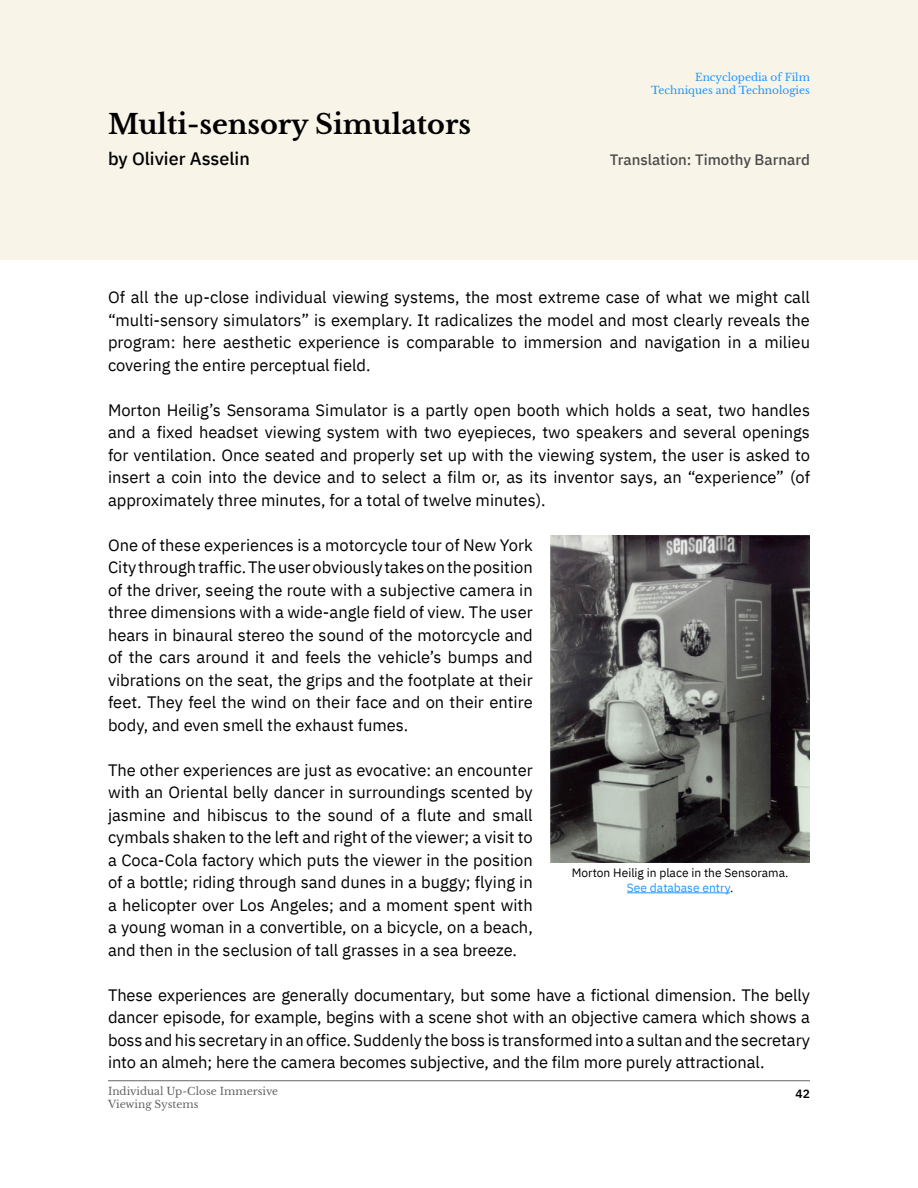
<style>
.page{position:relative;width:918px;height:1188px;background:#fff}
.page>*{position:absolute;margin:0;border:0;box-sizing:border-box;transform-origin:0 0}
.t1{font:700 27px "Libre Baskerville";color:#000}
.t2{font:500 18px "IBM Plex Sans";color:#000}
.t3{font:16.5px/22.5px "IBM Plex Sans";color:#000;text-align:justify}
.t4{font:500 15px "IBM Plex Sans";color:#4b4b4b}
.t5{font:12px/14.4px "IBM Plex Sans";color:#000;text-align:center}
.t6{font:600 12px "IBM Plex Sans";color:#000}
.t7{font:10.5px/12.6px "Libre Baskerville";color:#1f95ff;text-align:right}
.t8{font:10.5px/12.6px "Libre Baskerville";color:#646464}
.s1{color:#1f95ff}
</style>
<div class="page">
<hr style="left:108px;top:1080px;width:702px;height:1px;background:#646464">
<div style="left:0;top:0;width:918px;height:259px;background:#f8f4e8"></div>
<img style="left:551px;top:536px;width:259px;height:326px">
<hr style="left:627px;top:892px;width:103px;height:1px;background:#1f95ff">
<h1 class="t1" style="left:108px;top:108px;width:365px">Multi-sensory Simulators</h1>
<p class="t2" style="left:108px;top:144px;width:143px">by Olivier Asselin</p>
<p class="t7" style="left:651px;top:71px;width:160px">Encyclopedia of Film<br>Techniques and Technologies</p>
<p class="t4" style="left:610px;top:148px;width:202px">Translation: Timothy Barnard</p>
<p class="t3" style="left:108px;top:285px;width:704px">Of all the up-close individual viewing systems, the most extreme case of what we might call “multi-sensory simulators” is exemplary. It radicalizes the model and most clearly reveals the program: here aesthetic experience is comparable to immersion and navigation in a milieu covering the entire perceptual field.</p>
<p class="t3" style="left:108px;top:397px;width:704px">Morton Heilig s’ Sensorama Simulator is a partly open booth which holds a seat, two handles and a fixed headset viewing system with two eyepieces, two speakers and several openings for ventilation. Once seated and properly set up with the viewing system, the user is asked to insert a coin into the device and to select a film or, as its inventor says, an “experience” (of approximately three minutes, for a total of twelve minutes .(</p>
<p class="t3" style="left:108px;top:532px;width:426px">One of these experiences is a motorcycle tour of New York Citythroughtraffic.Theuserobviouslytakesontheposition of the driver, seeing the route with a subjective camera in three dimensions with a wide-angle field of view. The user hears in binaural stereo the sound of the motorcycle and of the cars around it and feels the vehicle s’ bumps and vibrations on the seat, the grips and the footplate at their feet. They feel the wind on their face and on their entire body, and even smell the exhaust fumes.</p>
<p class="t3" style="left:108px;top:757px;width:426px">The other experiences are just as evocative: an encounter with an Oriental belly dancer in surroundings scented by jasmine and hibiscus to the sound of a flute and small cymbals shaken to the left and right of the viewer a; visit to a Coca-Cola factory which puts the viewer in the position of a bottle; riding through sand dunes in a buggy; flying in a helicopter over Los Angeles; and a moment spent with a young woman in a convertible, on a bicycle, on a beach, and then in the seclusion of tall grasses in a sea breeze.</p>
<p class="t3" style="left:108px;top:982px;width:704px">These experiences are generally documentary, but some have a fictional dimension. The belly dancer episode, for example, begins with a scene shot with an objective camera which shows a bossandhissecretaryinanoffice.Suddenlythebossistransformedintoasultanandthesecretary into an almeh; here the camera becomes subjective, and the film more purely attractional.</p>
<p class="t5" style="left:572px;top:865px;width:218px">Morton Heilig in place in the Sensorama.<br><span class="s1">See database entry</span>.</p>
<p class="t8" style="left:108px;top:1085px;width:172px">Individual Up-Close Immersive<br>Viewing Systems</p>
<p class="t6" style="left:796px;top:1085px;width:16px">42</p>
</div>
